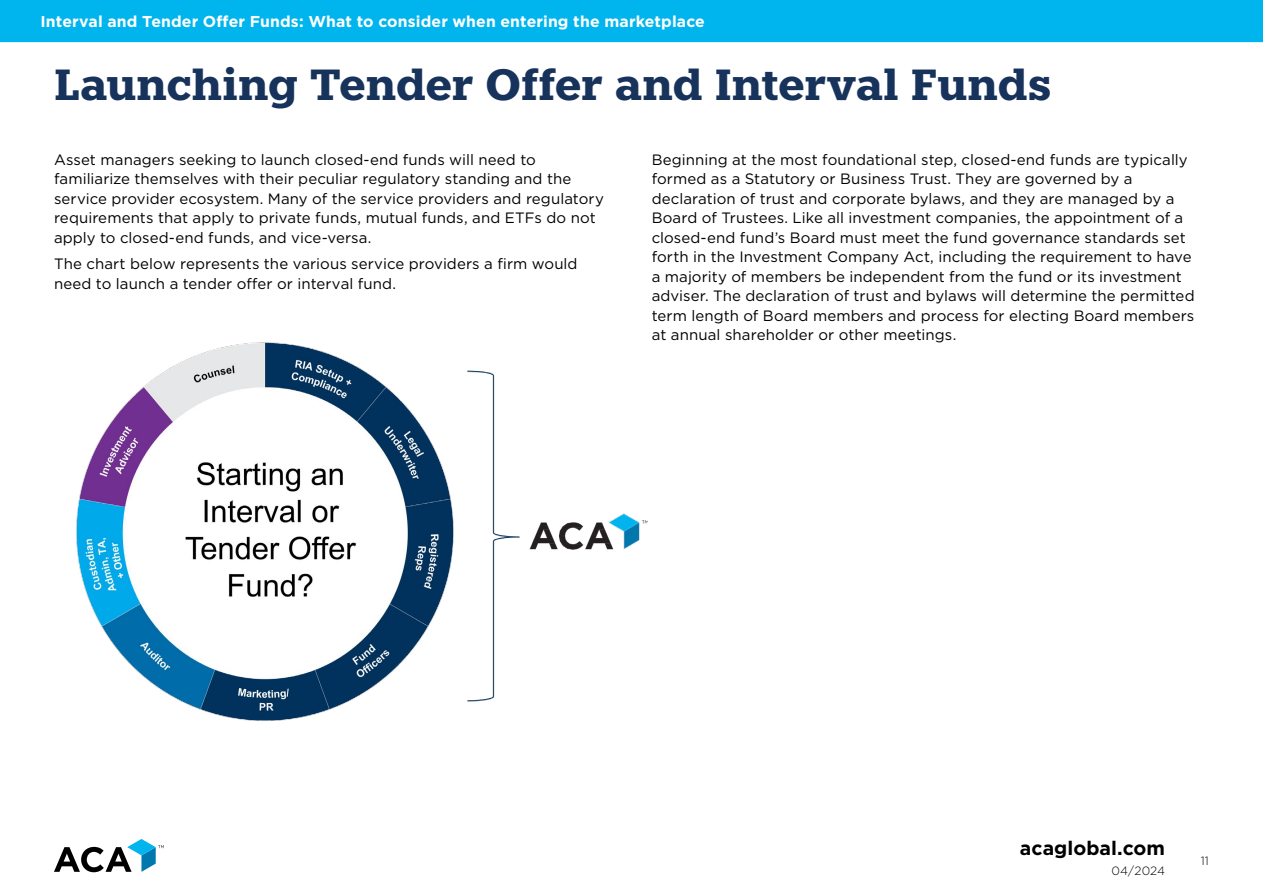
<style>
.page{position:relative;width:1263px;height:893px;background:#fff}
.page>*{position:absolute;margin:0;border:0;box-sizing:border-box;transform-origin:0 0}
.t1{font:700 43.5px "Knile";letter-spacing:-.01em;color:#17335b}
.t2{font:700 19.5px "Gotham";color:#000}
.t3{font:700 15.75px "Gotham";letter-spacing:.01em;color:#fff}
.t4{font:15px/19.5px "Gotham";letter-spacing:.005em;color:#000}
.t5{font:300 12px "Gotham";letter-spacing:.015em;color:#000}
</style>
<div class="page">
<div style="left:0;top:0;width:1263px;height:42px;background:#00b5ed"></div>
<svg style="left:54px;top:839px;width:110px;height:33px"></svg>
<img style="left:76px;top:342px;width:572px;height:379px">
<p class="t3" style="left:40px;top:11px;width:666px">Interval and Tender Offer Funds: What to consider when entering the marketplace</p>
<h1 class="t1" style="left:54px;top:57px;width:999px">Launching Tender Offer and Interval Funds</h1>
<p class="t4" style="left:54px;top:150px;width:551px">Asset managers seeking to launch closed-end funds will need to familiarize themselves with their peculiar regulatory standing and the service provider ecosystem. Many of the service providers and regulatory requirements that apply to private funds, mutual funds, and ETFs do not apply to closed-end funds, and vice-versa.</p>
<p class="t4" style="left:54px;top:254px;width:525px">The chart below represents the various service providers a firm would need to launch a tender offer or interval fund.</p>
<p class="t4" style="left:652px;top:150px;width:544px">Beginning at the most foundational step, closed-end funds are typically formed as a Statutory or Business Trust. They are governed by a declaration of trust and corporate bylaws, and they are managed by a Board of Trustees. Like all investment companies, the appointment of a closed-end fund’s Board must meet the fund governance standards set forth in the Investment Company Act, including the requirement to have a majority of members be independent from the fund or its investment adviser. The declaration of trust and bylaws will determine the permitted term length of Board members and process for electing Board members at annual shareholder or other meetings.</p>
<h2 class="t2" style="left:1020px;top:835px;width:147px">acaglobal.com</h2>
<p class="t5" style="left:1111px;top:863px;width:55px">04/2024</p>
<p class="t5" style="left:1201px;top:853px;width:10px">11</p>
</div>
